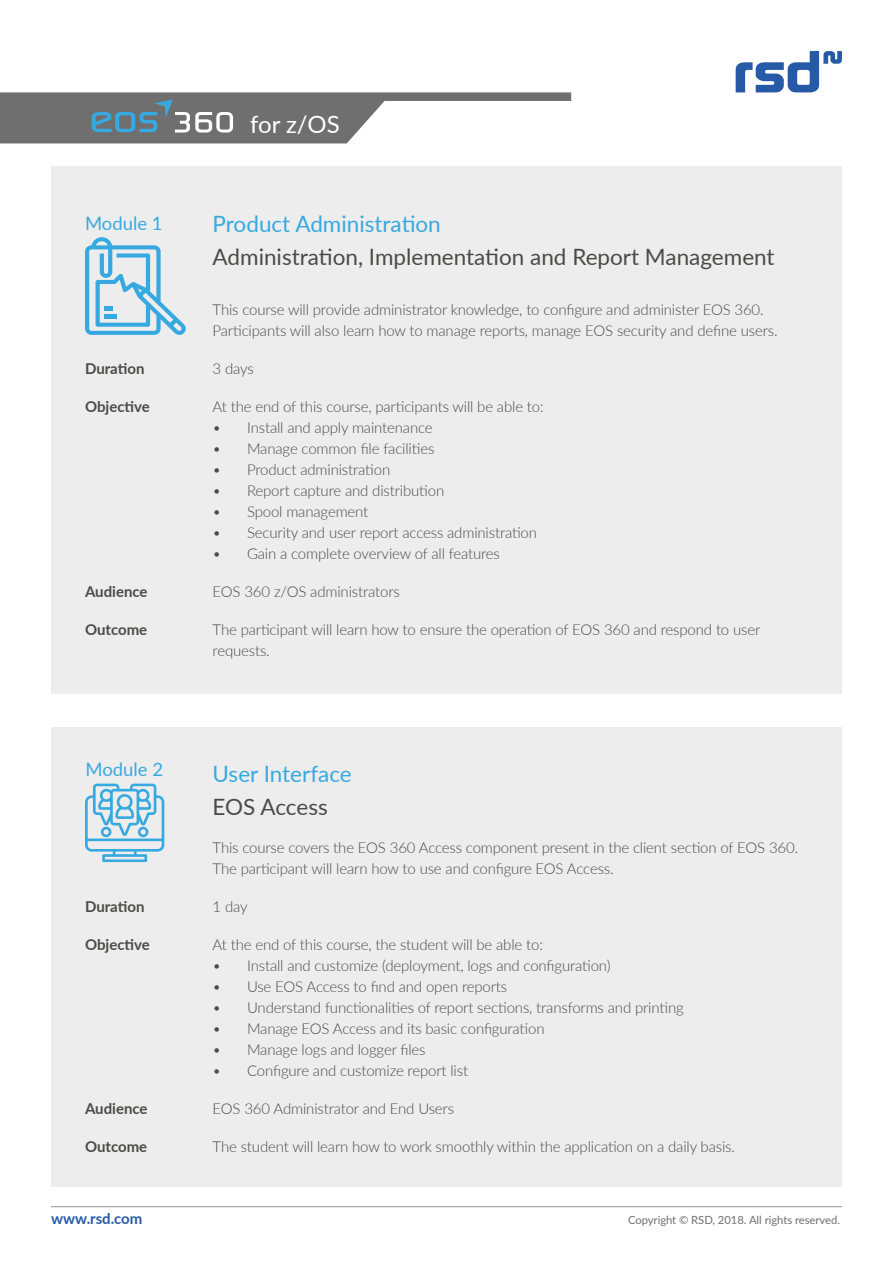
<style>
.page{position:relative;width:893px;height:1263px;background:#fff}
.page>*{position:absolute;margin:0;border:0;box-sizing:border-box;transform-origin:0 0}
.t1{font:24px "Lato";color:#fff}
.t2{font:22.5px "Lato";color:#4a4a49}
.t3{font:22.5px "Lato";color:#36a9e1}
.t4{font:18.45px "Lato";color:#36a9e1}
.t5{font:300 15px/21px "Lato";letter-spacing:-.01em;color:#4a4a49}
.t6{font:700 15px "Lato";color:#4a4a49}
.t7{font:700 15px "Lato";letter-spacing:-.005em;color:#265aa6}
.t8{font:11.25px "Lato";letter-spacing:-.005em;color:#706f6f}
</style>
<div class="page">
<hr style="left:51px;top:1206px;width:791px;height:1px;background:#949499">
<div style="left:51px;top:166px;width:791px;height:527px;background:#ededed"></div>
<div style="left:51px;top:727px;width:791px;height:459px;background:#ededed"></div>
<svg style="left:736px;top:51px;width:106px;height:41px"></svg>
<svg style="left:0;top:92px;width:571px;height:51px"></svg>
<svg style="left:85px;top:237px;width:101px;height:98px"></svg>
<svg style="left:85px;top:784px;width:79px;height:78px"></svg>
<p class="t4" style="left:85px;top:210px;width:79px">Module 1</p>
<h1 class="t1" style="left:250px;top:107px;width:91px">for z/OS</h1>
<h2 class="t3" style="left:213px;top:208px;width:230px">Product Administration</h2>
<h2 class="t2" style="left:213px;top:241px;width:564px">Administration, Implementation and Report Management</h2>
<p class="t5" style="left:213px;top:298px;width:566px">This course will provide administrator knowledge, to configure and administer EOS 360.<br>Participants will also learn how to manage reports, manage EOS security and define users.</p>
<p class="t6" style="left:85px;top:357px;width:61px">Duration</p>
<p class="t5" style="left:213px;top:357px;width:43px">3 days</p>
<p class="t6" style="left:85px;top:395px;width:66px">Objective</p>
<p class="t5" style="left:213px;top:395px;width:333px">At the end of this course, participants will be able to:</p>
<p class="t5" style="left:213px;top:416px;width:222px">• Install and apply maintenance</p>
<p class="t5" style="left:213px;top:437px;width:223px">• Manage common file facilities</p>
<p class="t5" style="left:213px;top:458px;width:179px">• Product administration</p>
<p class="t5" style="left:213px;top:479px;width:233px">• Report capture and distribution</p>
<p class="t5" style="left:213px;top:500px;width:157px">• Spool management</p>
<p class="t5" style="left:213px;top:521px;width:326px">• Security and user report access administration</p>
<p class="t5" style="left:213px;top:542px;width:289px">• Gain a complete overview of all features</p>
<p class="t6" style="left:85px;top:580px;width:64px">Audience</p>
<p class="t5" style="left:213px;top:580px;width:189px">EOS 360 z/OS administrators</p>
<p class="t6" style="left:85px;top:618px;width:64px">Outcome</p>
<p class="t5" style="left:213px;top:619px;width:549px">The participant will learn how to ensure the operation of EOS 360 and respond to user requests.</p>
<p class="t4" style="left:86px;top:756px;width:79px">Module 2</p>
<h2 class="t3" style="left:213px;top:758px;width:141px">User Interface</h2>
<h2 class="t2" style="left:213px;top:791px;width:117px">EOS Access</h2>
<p class="t5" style="left:213px;top:837px;width:587px">This course covers the EOS 360 Access component present in the client section of EOS 360.<br>The participant will learn how to use and configure EOS Access.</p>
<p class="t6" style="left:85px;top:895px;width:61px">Duration</p>
<p class="t5" style="left:213px;top:896px;width:37px">1 day</p>
<p class="t6" style="left:85px;top:933px;width:66px">Objective</p>
<p class="t5" style="left:213px;top:934px;width:332px">At the end of this course, the student will be able to:</p>
<p class="t5" style="left:213px;top:955px;width:400px">• Install and customize (deployment, logs and configuration)</p>
<p class="t5" style="left:213px;top:976px;width:296px">• Use EOS Access to find and open reports</p>
<p class="t5" style="left:213px;top:997px;width:473px">• Understand functionalities of report sections, transforms and printing</p>
<p class="t5" style="left:213px;top:1018px;width:333px">• Manage EOS Access and its basic configuration</p>
<p class="t5" style="left:213px;top:1039px;width:214px">• Manage logs and logger files</p>
<p class="t5" style="left:213px;top:1060px;width:257px">• Configure and customize report list</p>
<p class="t6" style="left:85px;top:1097px;width:64px">Audience</p>
<p class="t5" style="left:213px;top:1098px;width:243px">EOS 360 Administrator and End Users</p>
<p class="t6" style="left:85px;top:1136px;width:64px">Outcome</p>
<p class="t5" style="left:213px;top:1136px;width:524px">The student will learn how to work smoothly within the application on a daily basis.</p>
<p class="t7" style="left:51px;top:1207px;width:93px">www.rsd.com</p>
<p class="t8" style="left:628px;top:1212px;width:214px">Copyright © RSD, 2018. All rights reserved.</p>
</div>
